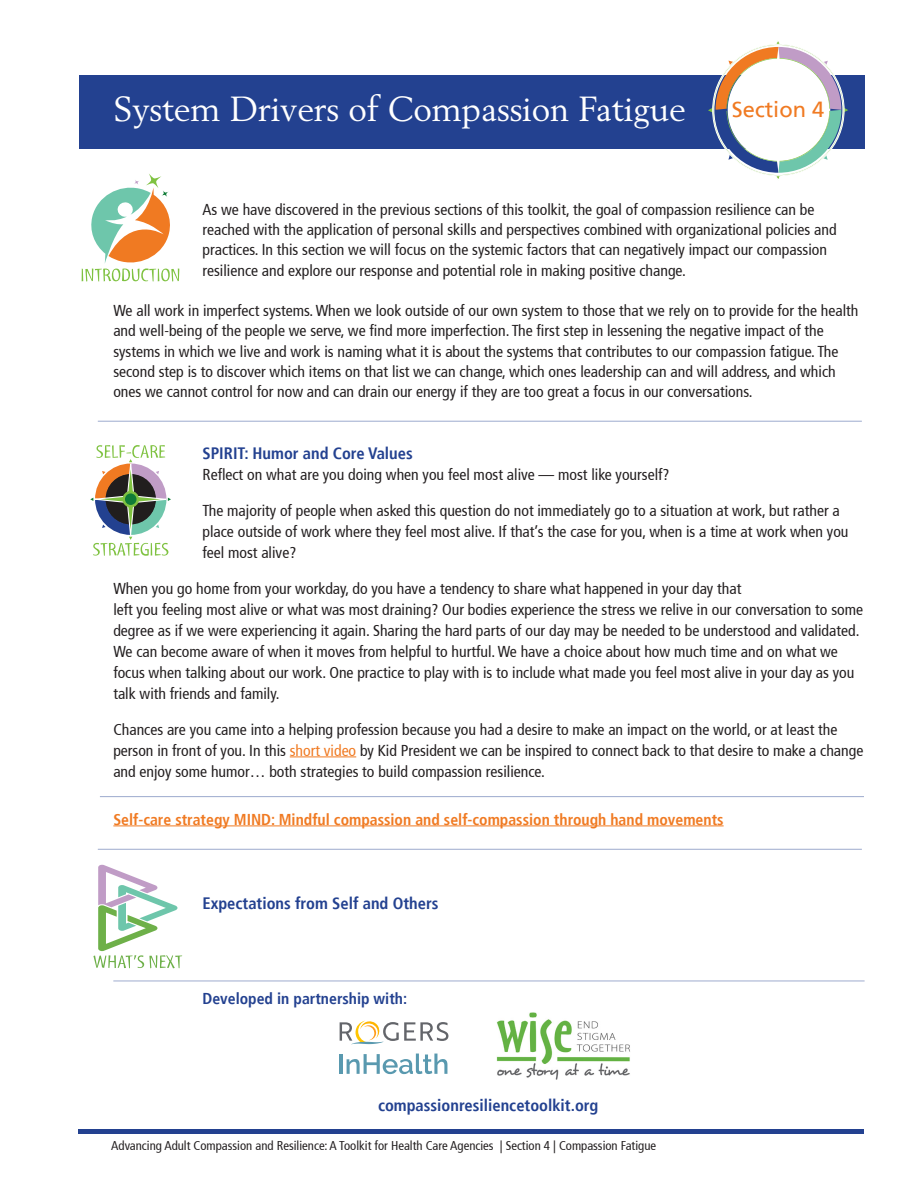
<style>
.page{position:relative;width:918px;height:1188px;background:#fff}
.page>*{position:absolute;margin:0;border:0;box-sizing:border-box;transform-origin:0 0}
.t1{font:34.5px "Berling";letter-spacing:-.005em;color:#fff}
.t2{font:21.9px "Frutiger";color:#f07a22}
.t3{font:700 condensed 16.5px "Frutiger";color:#234190}
.t4{font:condensed 15.75px/21px "Frutiger";color:#231f20}
.t5{font:700 condensed 15.75px "Frutiger";color:#f07a22}
.t6{font:700 condensed 15.75px "Frutiger";color:#234190}
.t7{font:condensed 12.75px "Frutiger";color:#231f20}
.s1{color:#f07a22}
</style>
<div class="page">
<hr style="left:79px;top:1130px;width:785px;height:4px;background:#234190">
<div style="left:79px;top:75px;width:786px;height:74px;background:#234190"></div>
<svg style="left:708px;top:41px;width:140px;height:138px"></svg>
<hr style="left:290px;top:757px;width:66px;height:1px;background:#f07a22">
<hr style="left:113px;top:826px;width:611px;height:1px;background:#f07a22">
<svg style="left:81px;top:174px;width:99px;height:108px"></svg>
<hr style="left:98px;top:421px;width:764px;height:1px;background:#234190">
<svg style="left:90px;top:445px;width:81px;height:111px"></svg>
<svg style="left:93px;top:864px;width:90px;height:105px"></svg>
<hr style="left:98px;top:849px;width:764px;height:1px;background:#234190">
<hr style="left:100px;top:796px;width:764px;height:1px;background:#234190">
<hr style="left:113px;top:981px;width:752px;height:1px;background:#234190">
<hr style="left:339px;top:1054px;width:4px;height:20px;background:#5999af">
<svg style="left:347px;top:1054px;width:100px;height:20px"></svg>
<svg style="left:340px;top:1021px;width:108px;height:23px"></svg>
<img style="left:497px;top:1013px;width:133px;height:67px">
<p class="t1" style="left:113px;top:88px;width:574px">System Drivers of Compassion Fatigue</p>
<p class="t2" style="left:732px;top:99px;width:94px">Section 4</p>
<p class="t4" style="left:202px;top:201px;width:636px;line-height:20.2px">As we have discovered in the previous sections of this toolkit, the goal of compassion resilience can be reached with the application of personal skills and perspectives combined with organizational policies and practices. In this section we will focus on the systemic factors that can negatively impact our compassion</p>
<p class="t4" style="left:202px;top:261px;width:485px">resilience and explore our response and potential role in making positive change.</p>
<p class="t4" style="left:113px;top:302px;width:747px;line-height:20.2px">We all work in imperfect systems. When we look outside of our own system to those that we rely on to provide for the health and well-being of the people we serve, we find more imperfection. The first step in lessening the negative impact of the systems in which we live and work is naming what it is about the systems that contributes to our compassion fatigue. The second step is to discover which items on that list we can change, which ones leadership can and will address, and which ones we cannot control for now and can drain our energy if they are too great a focus in our conversations.</p>
<p class="t3" style="left:202px;top:446px;width:212px">SPIRIT: Humor and Core Values</p>
<p class="t4" style="left:202px;top:465px;width:469px">Reflect on what are you doing when you feel most alive — most like yourself?</p>
<p class="t4" style="left:202px;top:501px;width:648px">The majority of people when asked this question do not immediately go to a situation at work, but rather a place outside of work where they feel most alive. If that’s the case for you, when is a time at work when you feel most alive?</p>
<p class="t4" style="left:113px;top:579px;width:630px">When you go home from your workday, do you have a tendency to share what happened in your day that</p>
<p class="t4" style="left:113px;top:600px;width:751px">left you feeling most alive or what was most draining? Our bodies experience the stress we relive in our conversation to some degree as if we were experiencing it again. Sharing the hard parts of our day may be needed to be understood and validated.<br>We can become aware of when it moves from helpful to hurtful. We have a choice about how much time and on what we focus when talking about our work. One practice to play with is to include what made you feel most alive in your day as you talk with friends and family.</p>
<p class="t4" style="left:113px;top:720px;width:752px">Chances are you came into a helping profession because you had a desire to make an impact on the world, or at least the person in front of you. In this <span class="s1">short video</span> by Kid President we can be inspired to connect back to that desire to make a change and enjoy some humor… both strategies to build compassion resilience.</p>
<p class="t5" style="left:113px;top:812px;width:612px">Self-care strategy MIND: Mindful compassion and self-compassion through hand movements</p>
<p class="t3" style="left:202px;top:896px;width:237px">Expectations from Self and Others</p>
<p class="t6" style="left:202px;top:992px;width:206px">Developed in partnership with:</p>
<p class="t3" style="left:378px;top:1098px;width:222px">compassionresiliencetoolkit.org</p>
<p class="t7" style="left:111px;top:1140px;width:546px">Advancing Adult Compassion and Resilience: A Toolkit for Health Care Agencies | Section 4 | Compassion Fatigue</p>
</div>
